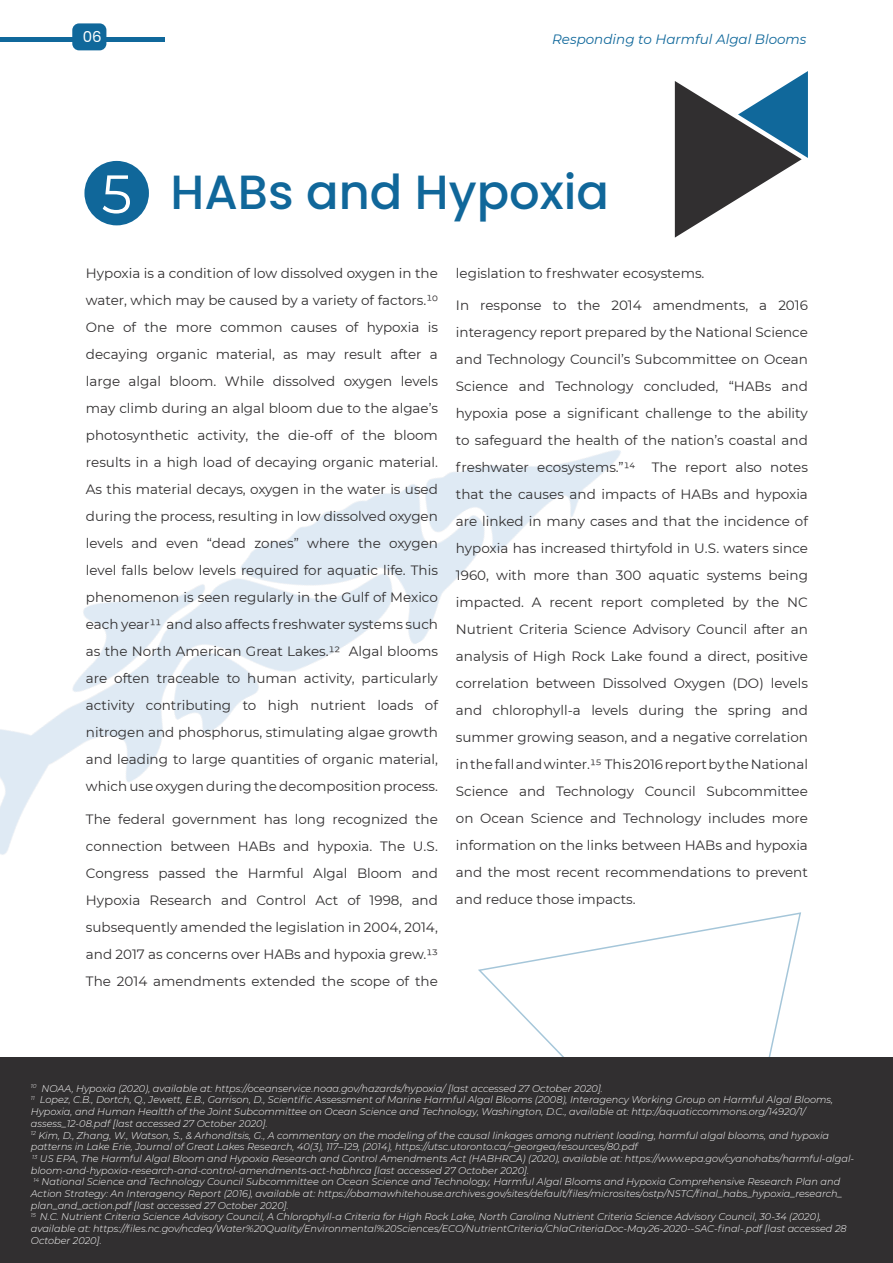
<style>
.page{position:relative;width:893px;height:1263px;background:#fff}
.page>*{position:absolute;margin:0;border:0;box-sizing:border-box;transform-origin:0 0}
.t1{font:54px "Montserrat";color:#fff}
.t2{font:500 48px "Poppins";color:#10679a}
.t3{font:15px "Poppins";color:#fff}
.t4{font:13.5px/27px "Montserrat";color:#312f30;text-align:justify}
.t5{font:italic 13.5px "Montserrat";color:#10689b}
.t6{font:italic 300 9.75px/11.7px "Montserrat";color:#fff}
</style>
<div class="page">
<img style="left:0;top:450px;width:621px;height:405px">
<svg style="left:675px;top:71px;width:133px;height:167px"></svg>
<svg style="left:476px;top:912px;width:326px;height:146px"></svg>
<div style="left:0;top:1058px;width:893px;height:205px;background:#312f30"></div>
<div style="left:84px;top:161px;width:65px;height:64px;background:#10679a;border-radius:50%"></div>
<div style="left:0;top:37px;width:165px;height:5px;background:#10689b"></div>
<div style="left:72px;top:23px;width:34px;height:27px;background:#10689b;border-radius:7px"></div>
<p class="t3" style="left:83px;top:28px;width:20px">06</p>
<p class="t5" style="left:552px;top:30px;width:256px">Responding to Harmful Algal Blooms</p>
<p class="t1" style="left:102px;top:157px;width:32px">5</p>
<p class="t2" style="left:171px;top:164px;width:440px">HABs and Hypoxia</p>
<p class="t4" style="left:86px;top:260px;width:353px">Hypoxia is a condition of low dissolved oxygen in the water, which may be caused by a variety of factors.¹0<br>One of the more common causes of hypoxia is decaying organic material, as may result after a large algal bloom. While dissolved oxygen levels may climb during an algal bloom due to the algae’s photosynthetic activity, the die-off of the bloom results in a high load of decaying organic material.<br>As this material decays, oxygen in the water is used during the process, resulting in low dissolved oxygen levels and even “dead zones” where the oxygen level falls below levels required for aquatic life. This phenomenon is seen regularly in the Gulf of Mexico each year11 and also affects freshwater systems such as the North American Great Lakes.12 Algal blooms are often traceable to human activity, particularly activity contributing to high nutrient loads of nitrogen and phosphorus, stimulating algae growth and leading to large quantities of organic material, which use oxygen during the decomposition process.</p>
<p class="t4" style="left:86px;top:806px;width:353px">The federal government has long recognized the connection between HABs and hypoxia. The U.S.<br>Congress passed the Harmful Algal Bloom and Hypoxia Research and Control Act of 1998, and subsequently amended the legislation in 2004, 2014, and 2017 as concerns over HABs and hypoxia grew.13<br>The 2014 amendments extended the scope of the</p>
<p class="t4" style="left:456px;top:260px;width:250px">legislation to freshwater ecosystems.</p>
<p class="t4" style="left:456px;top:291px;width:353px">In response to the 2014 amendments, a 2016 interagency report prepared by the National Science and Technology Council’s Subcommittee on Ocean Science and Technology concluded, “HABs and hypoxia pose a significant challenge to the ability to safeguard the health of the nation’s coastal and freshwater ecosystems.”14 The report also notes that the causes and impacts of HABs and hypoxia are linked in many cases and that the incidence of hypoxia has increased thirtyfold in U.S. waters since 1960, with more than 300 aquatic systems being impacted. A recent report completed by the NC Nutrient Criteria Science Advisory Council after an analysis of High Rock Lake found a direct, positive correlation between Dissolved Oxygen (DO) levels and chlorophyll-a levels during the spring and summer growing season, and a negative correlation in the fall and winter.15 This 2016 report by the National Science and Technology Council Subcommittee on Ocean Science and Technology includes more information on the links between HABs and hypoxia and the most recent recommendations to prevent and reduce those impacts.</p>
<p class="t6" style="left:31px;top:1082px;width:574px"><sup>10</sup> NOAA, Hypoxia (2020), available at: https://oceanservice.noaa.gov/hazards/hypoxia/ [last accessed 27 October 2020].</p>
<p class="t6" style="left:31px;top:1094px;width:804px"><sup>11</sup> Lopez, C.B., Dortch, Q., Jewett, E.B., Garrison, D., Scientific Assessment of Marine Harmful Algal Blooms (2008), Interagency Working Group on Harmful Algal Blooms,<br>Hypoxia, and Human Healtth of the Joint Subcommittee on Ocean Science and Technology, Washington, D.C., available at: http://aquaticcommons.org/14920/1/ assess_12-08.pdf [last accessed 27 October 2020].</p>
<p class="t6" style="left:31px;top:1129px;width:800px"><sup>12</sup> Kim, D., Zhang, W., Watson, S., &amp; Arhonditsis, G., A commentary on the modeling of the causal linkages among nutrient loading, harmful algal blooms, and hypoxia patterns in Lake Erie, Journal of Great Lakes Research, 40(3), 117–129, (2014), https://utsc.utoronto.ca/~georgea/resources/80.pdf</p>
<p class="t6" style="left:31px;top:1152px;width:825px"><sup>13</sup> US EPA, The Harmful Algal Bloom and Hypoxia Research and Control Amendments Act (HABHRCA) (2020), available at: https://www.epa.gov/cyanohabs/harmful-algal&shy;bloom-and-hypoxia-research-and-control-amendments-act-habhrca [last accessed 27 October 2020].</p>
<p class="t6" style="left:31px;top:1176px;width:813px"><sup>14</sup> National Science and Technology Council Subcommittee on Ocean Science and Technology, Harmful Algal Blooms and Hypoxia Comprehensive Research Plan and<br>Action Strategy: An Interagency Report (2016), available at: https://obamawhitehouse.archives.gov/sites/default/files/microsites/ostp/NSTC/final_habs_hypoxia_research_ plan_and_action.pdf [last accessed 27 October 2020].</p>
<p class="t6" style="left:31px;top:1211px;width:817px"><sup>15</sup> N.C. Nutrient Criteria Science Advisory Council, A Chlorophyll-a Criteria for High Rock Lake, North Carolina Nutrient Criteria Science Advisory Council, 30-34 (2020), available at: https://files.nc.gov/ncdeq/Water%20Quality/Environmental%20Sciences/ECO/NutrientCriteria/ChlaCriteriaDoc-May26-2020--SAC-final-.pdf [last accessed 28<br>October 2020].</p>
</div>
